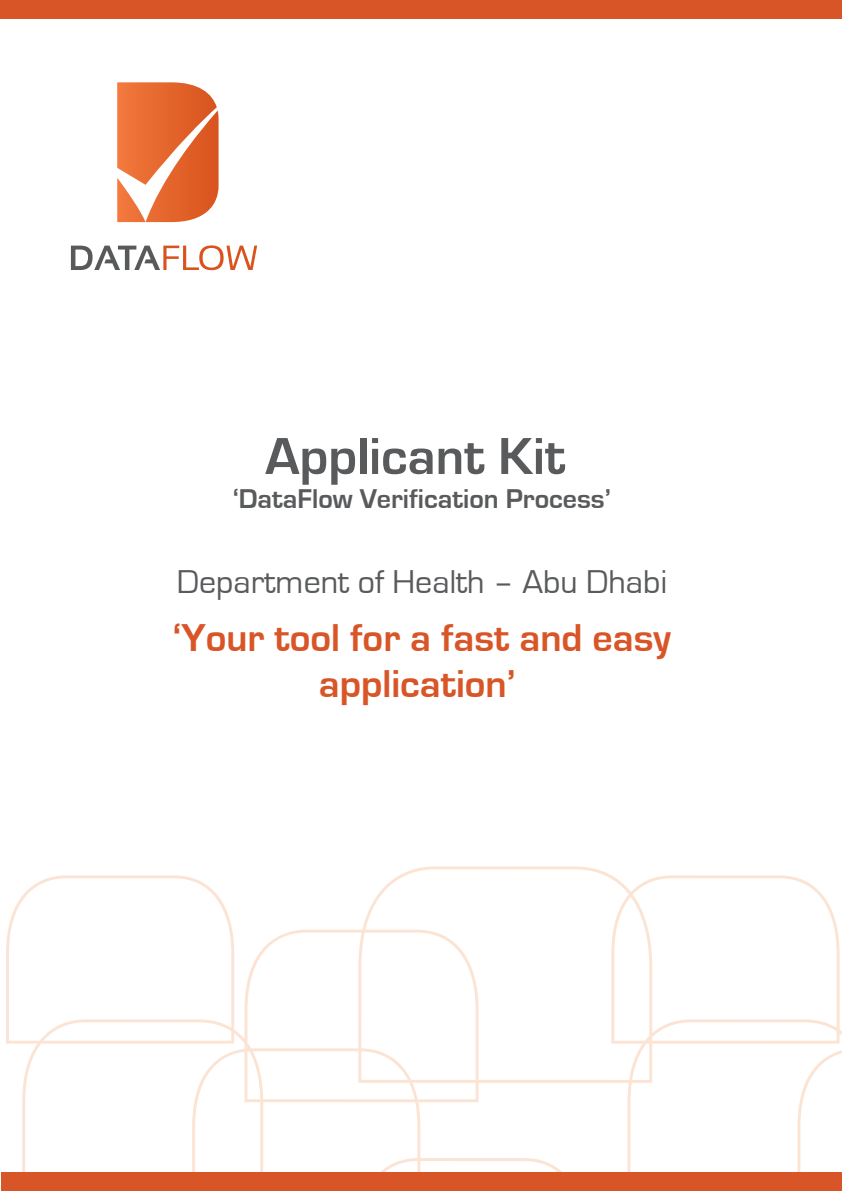
<style>
.page{position:relative;width:842px;height:1191px;background:#fff}
.page>*{position:absolute;margin:0;border:0;box-sizing:border-box;transform-origin:0 0}
.t1{font:700 53.8px "Eurostile";color:#595a5c}
.t2{font:700 40px/46.2px "Eurostile";color:#d85527;text-align:center}
.t3{font:34px "Eurostile";color:#595a5c}
.t4{font:700 28px "Eurostile";color:#595a5c}
</style>
<div class="page">
<svg style="left:71px;top:245px;width:186px;height:25px"></svg>
<svg style="left:117px;top:82px;width:102px;height:140px"></svg>
<svg style="left:6px;top:866px;width:602px;height:306px"></svg>
<svg style="left:608px;top:874px;width:234px;height:317px"></svg>
<div style="left:0;top:1172px;width:841px;height:19px;background:#d85527"></div>
<div style="left:0;top:0;width:842px;height:19px;background:#d85527"></div>
<h1 class="t1" style="left:265px;top:427px;width:302px">Applicant Kit</h1>
<p class="t4" style="left:233px;top:483px;width:379px">‘DataFlow Verification Process’</p>
<p class="t3" style="left:177px;top:564px;width:492px">Department of Health – Abu Dhabi</p>
<p class="t2" style="left:173px;top:615px;width:499px">‘Your tool for a fast and easy application’</p>
</div>
